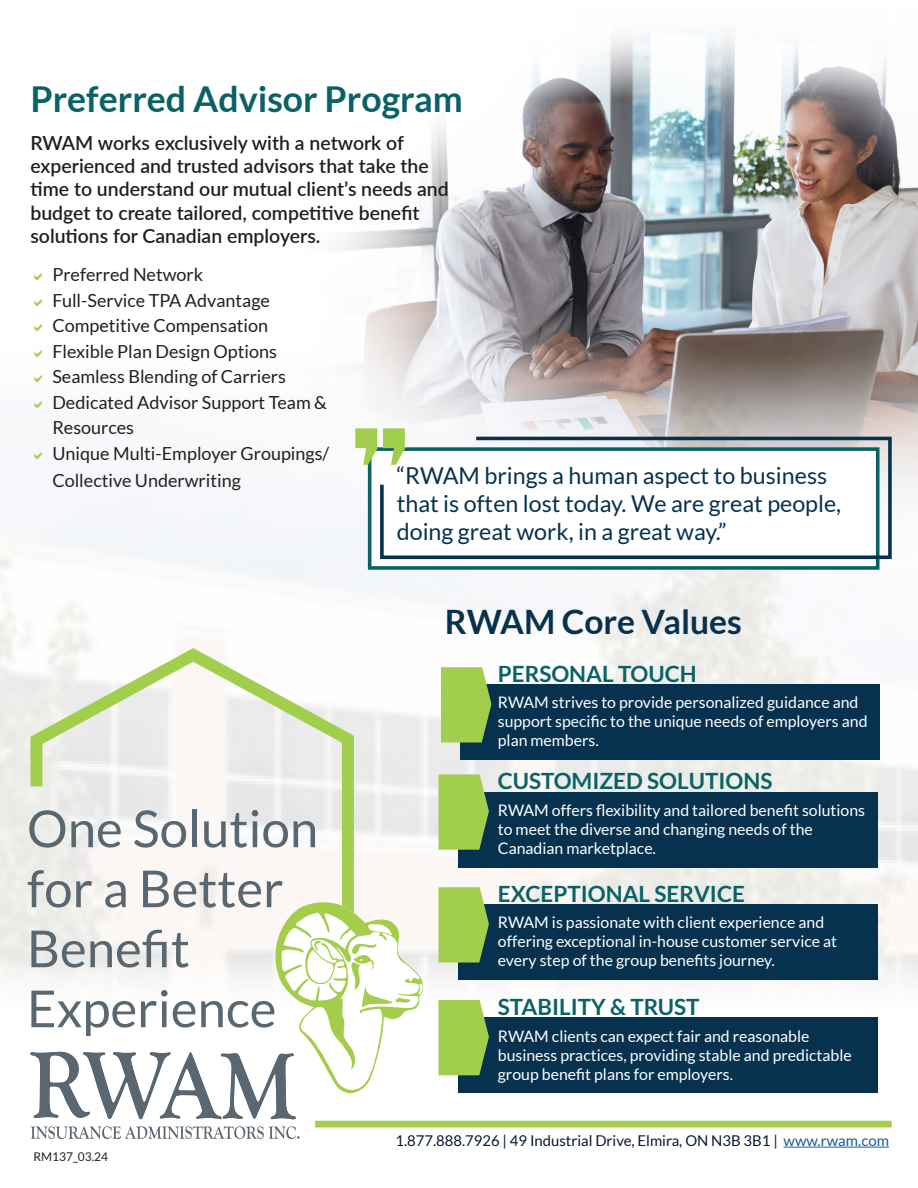
<style>
.page{position:relative;width:918px;height:1188px;background:#fff}
.page>*{position:absolute;margin:0;border:0;box-sizing:border-box;transform-origin:0 0}
.TILE{font:51px/60px "Lato";color:#596770}
.t1{font:700 35.7px "Lato";color:#096265}
.t2{font:700 33.6px "Lato";color:#07324f}
.Paragraph{font:23.25px/27.9px "Lato";color:#07324f}
.H2{font:700 22.35px "Lato";color:#096265}
.Block_Quote{font:600 19.5px/23.4px "Lato";color:#231f20}
.Block_Quote-2{font:18px/25.5px "Lato";color:#231f20}
.Paragraph_-_Small{font:15.9px/19px "Lato";color:#fff}
.H2-2{font:15.9px/19px "Lato";color:#fff}
.t3{font:14.85px "Lato";color:#081833}
.H2-3{font:12px "Lato";color:#231f20}
.s1{font-size:15px;color:#175d9e}
</style>
<div class="page">
<img style="left:341px;top:32px;width:577px;height:301px">
<img style="left:0;top:333px;width:918px;height:646px">
<svg style="left:30px;top:648px;width:324px;height:254px"></svg>
<div style="left:368px;top:447px;width:512px;height:123px;background:#fff;border:4px solid #096265"></div>
<svg style="left:378px;top:435px;width:516px;height:126px"></svg>
<svg style="left:355px;top:428px;width:22px;height:37px"></svg>
<svg style="left:383px;top:428px;width:22px;height:37px"></svg>
<div style="left:315px;top:1121px;width:577px;height:6px;background:#a1ce4c"></div>
<svg style="left:30px;top:902px;width:393px;height:217px"></svg>
<svg style="left:30px;top:1126px;width:270px;height:13px"></svg>
<hr style="left:784px;top:1147px;width:105px;height:1px;background:#175d9e">
<div style="left:461px;top:685px;width:419px;height:75px;background:#07324f"></div>
<svg style="left:441px;top:667px;width:50px;height:76px;background:#9ac652"></svg>
<div style="left:458px;top:792px;width:420px;height:76px;background:#07324f"></div>
<svg style="left:438px;top:774px;width:51px;height:76px;background:#9ac553"></svg>
<div style="left:458px;top:905px;width:420px;height:75px;background:#07324f"></div>
<svg style="left:438px;top:887px;width:51px;height:76px;background:#9ac553"></svg>
<div style="left:458px;top:1017px;width:420px;height:76px;background:#07324f"></div>
<svg style="left:438px;top:1000px;width:51px;height:75px;background:#9bc653"></svg>
<svg style="left:35px;top:349px;width:7px;height:8px"></svg>
<svg style="left:35px;top:375px;width:7px;height:8px"></svg>
<svg style="left:35px;top:400px;width:7px;height:8px"></svg>
<svg style="left:35px;top:451px;width:7px;height:8px"></svg>
<h2 class="t1" style="left:30px;top:78px;width:434px">Preferred Advisor Program</h2>
<p class="Block_Quote" style="left:30px;top:130px;width:420px">RWAM works exclusively with a network of experienced and trusted advisors that take the time to understand our mutual client’s needs and budget to create tailored, competitive benefit solutions for Canadian employers.</p>
<p class="Block_Quote-2" style="left:52px;top:262px;width:152px">Preferred Network</p>
<p class="Block_Quote-2" style="left:52px;top:287px;width:219px">Full-Service TPA Advantage</p>
<p class="Block_Quote-2" style="left:52px;top:313px;width:217px">Competitive Compensation</p>
<p class="Block_Quote-2" style="left:52px;top:338px;width:226px">Flexible Plan Design Options</p>
<p class="Block_Quote-2" style="left:52px;top:364px;width:235px">Seamless Blending of Carriers</p>
<p class="Block_Quote-2" style="left:52px;top:389px;width:276px">Dedicated Advisor Support Team &amp;<br>Resources</p>
<p class="Block_Quote-2" style="left:52px;top:439px;width:278px;line-height:27.6px">Unique Multi-Employer Groupings/<br>Collective Underwriting</p>
<p class="TILE" style="left:27px;top:798px;width:293px">One Solution for a Better<br>Benefit<br>Experience</p>
<p class="H2-3" style="left:33px;top:1150px;width:76px">RM137_03.24</p>
<p class="Paragraph" style="left:397px;top:462px;width:446px">“RWAM brings a human aspect to business that is often lost today. We are great people, doing great work, in a great way.”</p>
<h2 class="t2" style="left:445px;top:603px;width:299px">RWAM Core Values</h2>
<p class="H2" style="left:498px;top:661px;width:200px">PERSONAL TOUCH</p>
<p class="Paragraph_-_Small" style="left:498px;top:693px;width:371px">RWAM strives to provide personalized guidance and support specific to the unique needs of employers and plan members.</p>
<p class="H2" style="left:498px;top:768px;width:276px">CUSTOMIZED SOLUTIONS</p>
<p class="Paragraph_-_Small" style="left:498px;top:800px;width:369px">RWAM offers flexibility and tailored benefit solutions to meet the diverse and changing needs of the<br>Canadian marketplace.</p>
<p class="H2" style="left:498px;top:881px;width:249px">EXCEPTIONAL SERVICE</p>
<p class="Paragraph_-_Small" style="left:498px;top:913px;width:341px">RWAM is passionate with client experience and offering exceptional in-house customer service at every step of the group benefits journey.</p>
<p class="H2" style="left:498px;top:994px;width:203px">STABILITY &amp; TRUST</p>
<p class="H2-2" style="left:498px;top:1026px;width:355px">RWAM clients can expect fair and reasonable business practices, providing stable and predictable group benefit plans for employers.</p>
<p class="t3" style="left:395px;top:1132px;width:495px">1.877.888.7926 | 49 Industrial Drive, Elmira, ON N3B 3B1 | <span class="s1">www.rwam.com</span></p>
</div>
